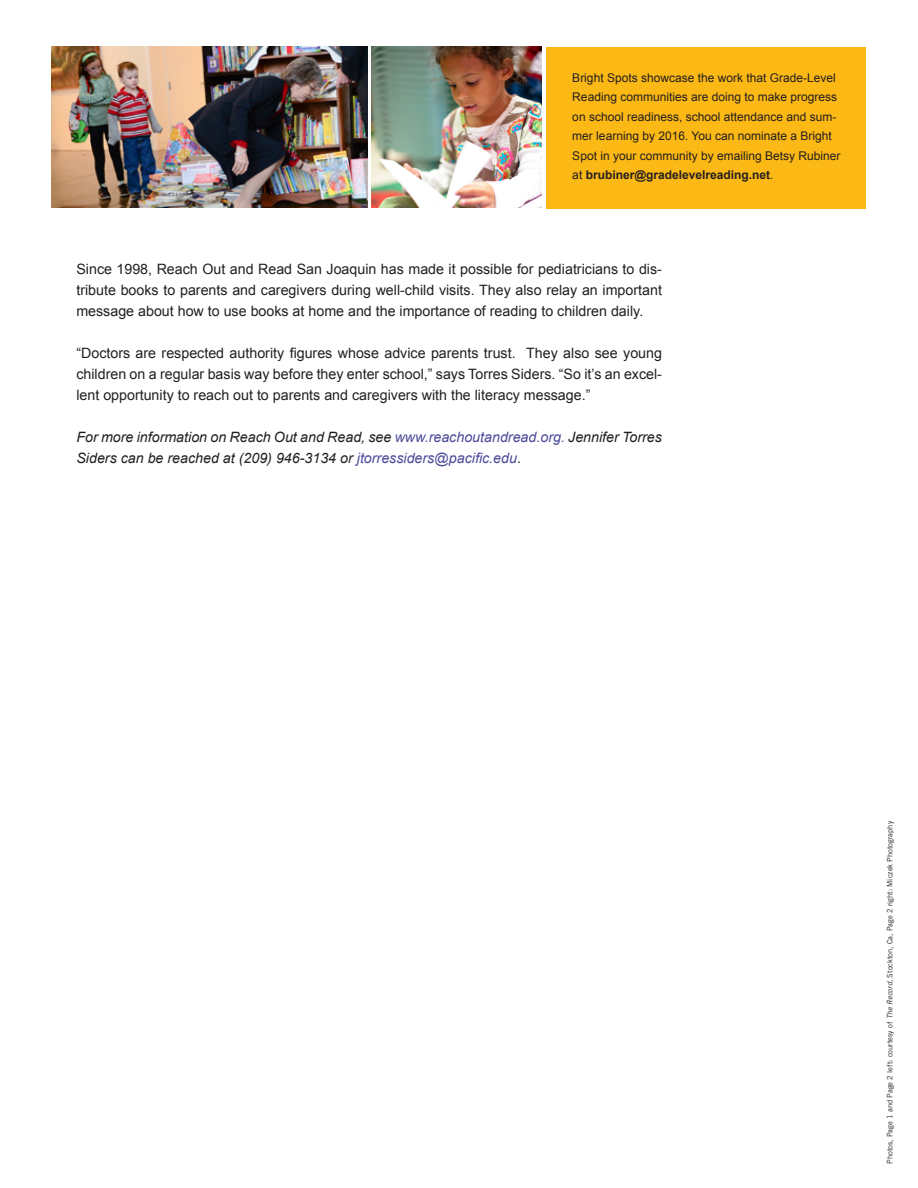
<style>
.page{position:relative;width:918px;height:1188px;background:#fff}
.page>*{position:absolute;margin:0;border:0;box-sizing:border-box;transform-origin:0 0}
.Body_Copy{font:14.25px/21px "Arial";color:#231f20;text-align:justify}
.Body_Copy-2{font:italic 14.25px/21px "Arial";color:#231f20}
.t1{font:12px/19.5px "Arial";color:#231f20}
.t2{font:7.5px "Trade Gothic";color:#231f20}
.s1{font-weight:700}
.s2{color:#4c4b9a}
.s3{font-style:normal}
.s4{font-style:italic}
</style>
<div class="page">
<img style="left:52px;top:46px;width:315px;height:162px">
<img style="left:372px;top:46px;width:170px;height:162px">
<div style="left:547px;top:47px;width:319px;height:161px;background:#fcb814"></div>
<p class="t1" style="left:572px;top:68px;width:270px">Bright Spots showcase the work that Grade-Level Reading communities are doing to make progress on school readiness, school attendance and sum&shy;mer learning by 2016. You can nominate a Bright Spot in your community by emailing Betsy Rubiner at <span class="s1">brubiner@gradelevelreading.net</span>.</p>
<p class="Body_Copy" style="left:76px;top:259px;width:587px">Since 1998, Reach Out and Read San Joaquin has made it possible for pediatricians to dis&shy;tribute books to parents and caregivers during well-child visits. They also relay an important message about how to use books at home and the importance of reading to children daily.</p>
<p class="Body_Copy" style="left:76px;top:343px;width:587px">“Doctors are respected authority figures whose advice parents trust. They also see young children on a regular basis way before they enter school,” says Torres Siders. “So it’s an excel&shy;lent opportunity to reach out to parents and caregivers with the literacy message.”</p>
<p class="Body_Copy-2" style="left:76px;top:427px;width:587px">For more information on Reach Out and Read, see <span class="s2">www.reachoutandread.org.</span> Jennifer Torres<br>Siders can be reached at (209) 946-3134 or <span class="s2">jtorressiders@pacific.edu</span><span class="s3">.</span></p>
<p class="t2" style="left:885px;top:1164px;width:344px;rotate:-90deg">Photos, Page 1 and Page 2 left: courtesy of <span class="s4">The Record,</span> Stockton, Ca, Page 2 right: Miczek Photography</p>
</div>
